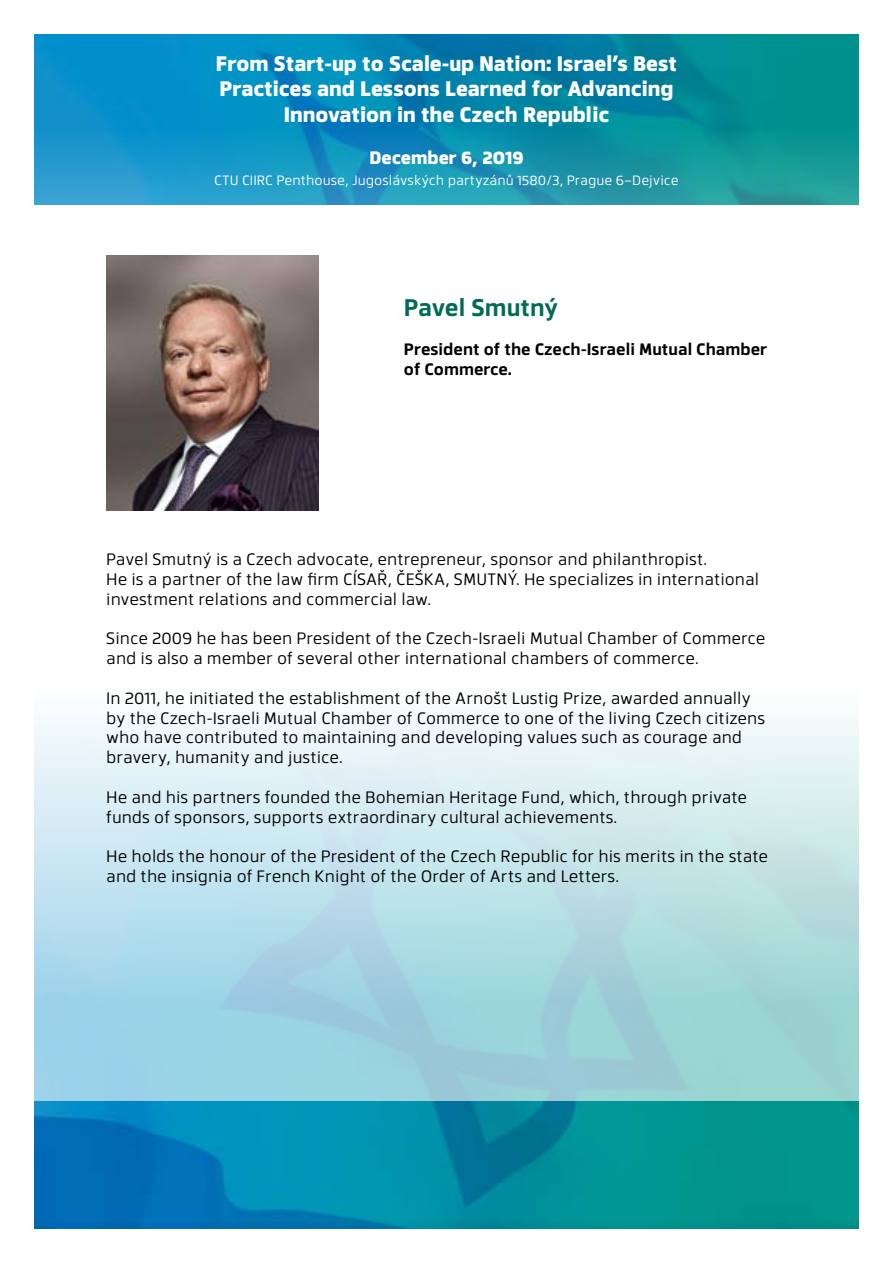
<style>
.page{position:relative;width:893px;height:1263px;background:#fff}
.page>*{position:absolute;margin:0;border:0;box-sizing:border-box;transform-origin:0 0}
.t1{font:700 24px "Facto";color:#006c55}
.t2{font:800 21px/25.2px "Facto";color:#fff;text-align:center}
.t3{font:800 18px "Facto";color:#fff}
.t4{font:16.5px/19.8px "Facto";color:#000}
.t5{font:700 16.5px/19.8px "Facto";color:#000}
.t6{font:13.5px "Facto";color:#fff}
</style>
<div class="page">
<img style="left:34px;top:34px;width:825px;height:170px">
<img style="left:34px;top:1101px;width:825px;height:128px">
<img style="left:106px;top:255px;width:213px;height:255px">
<p class="t2" style="left:216px;top:50px;width:463px">From Start-up to Scale-up Nation: Israel’s Best<br>Practices and Lessons Learned for Advancing<br>Innovation in the Czech Republic</p>
<p class="t3" style="left:369px;top:144px;width:156px">December 6, 2019</p>
<p class="t6" style="left:214px;top:170px;width:466px">CTU CIIRC Penthouse, Jugoslávských partyzánů 1580/3, Prague 6–Dejvice</p>
<h1 class="t1" style="left:404px;top:289px;width:156px">Pavel Smutný</h1>
<p class="t5" style="left:404px;top:339px;width:365px">President of the Czech-Israeli Mutual Chamber of Commerce.</p>
<p class="t4" style="left:106px;top:548px;width:654px">Pavel Smutný is a Czech advocate, entrepreneur, sponsor and philanthropist.<br>He is a partner of the law firm CÍSAŘ, ČEŠKA, SMUTNÝ. He specializes in international investment relations and commercial law.</p>
<p class="t4" style="left:106px;top:628px;width:661px">Since 2009 he has been President of the Czech-Israeli Mutual Chamber of Commerce and is also a member of several other international chambers of commerce.</p>
<p class="t4" style="left:106px;top:687px;width:660px">In 2011, he initiated the establishment of the Arnošt Lustig Prize, awarded annually by the Czech-Israeli Mutual Chamber of Commerce to one of the living Czech citizens who have contributed to maintaining and developing values such as courage and bravery, humanity and justice.</p>
<p class="t4" style="left:106px;top:786px;width:642px">He and his partners founded the Bohemian Heritage Fund, which, through private funds of sponsors, supports extraordinary cultural achievements.</p>
<p class="t4" style="left:106px;top:845px;width:663px">He holds the honour of the President of the Czech Republic for his merits in the state and the insignia of French Knight of the Order of Arts and Letters.</p>
</div>
